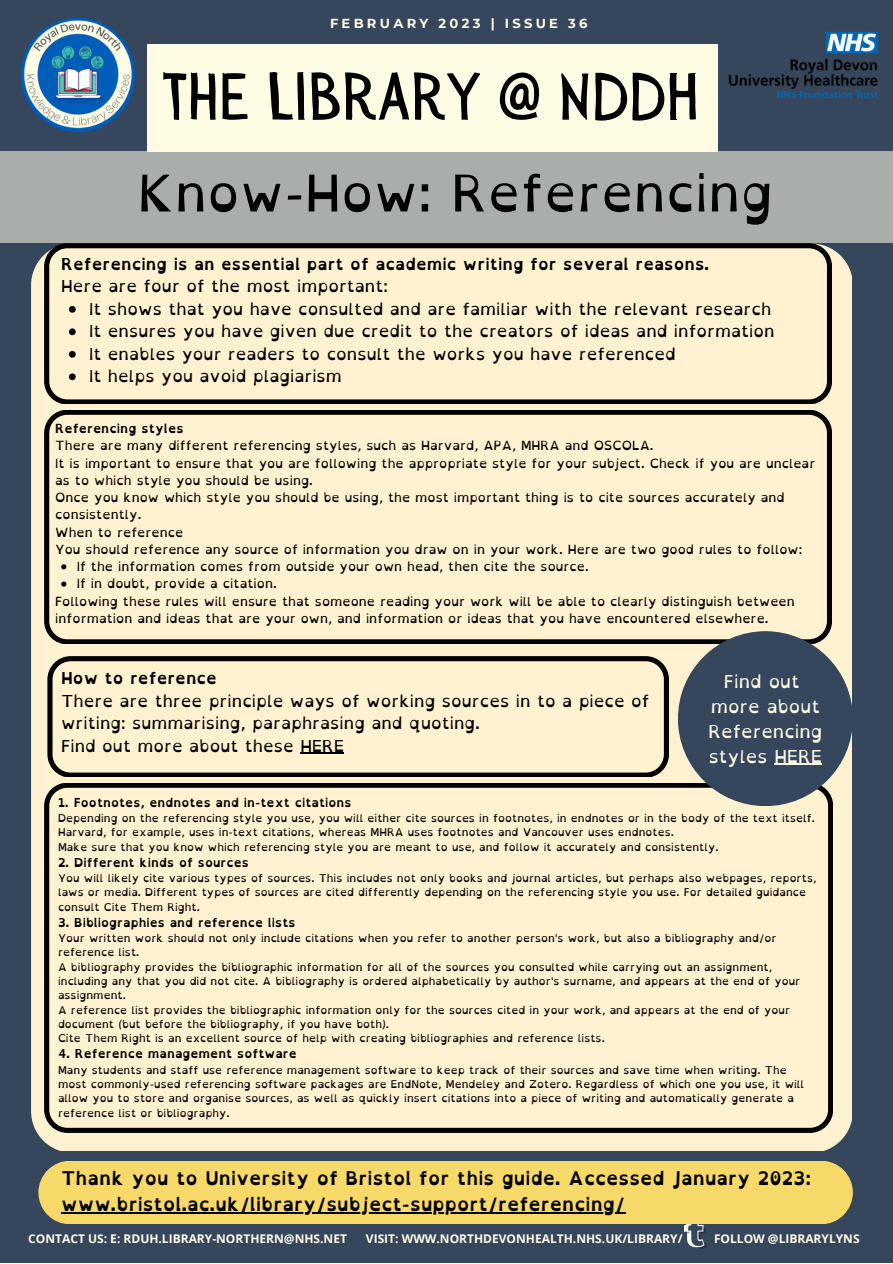
<style>
.page{position:relative;width:893px;height:1264px;background:#fff}
.page>*{position:absolute;margin:0;border:0;box-sizing:border-box;transform-origin:0 0}
.t1{font:67.2px "Sensa Wild Fill";color:#000}
.t2{font:50.4px "Open Dyslexic";color:#000}
.t3{font:700 18.9px/25.8px "Open Dyslexic";color:#000}
.t4{font:17.85px/24.8px "Open Dyslexic";color:#fffce6;text-align:center}
.t5{font:16.5px/22.5px "Open Dyslexic";color:#000}
.t6{font:700 16.5px "Open Dyslexic";color:#000}
.t7{font:700 13.05px "Montserrat";letter-spacing:.25em;color:#fffce6}
.t8{font:12.6px/17.2px "Open Dyslexic";color:#000}
.t9{font:700 12.6px "Open Dyslexic";color:#000}
.t10{font:700 12.3px "Open Dyslexic";color:#000}
.t11{font:700 12px "Open Sans";color:#fffce6}
.t12{font:10.8px/14.2px "Open Dyslexic";color:#000}
</style>
<div class="page">
<div style="left:0;top:0;width:892px;height:1262px;background:#36465c"></div>
<img style="left:684px;top:1223px;width:22px;height:24px">
<div style="left:0;top:151px;width:892px;height:91px;background:#a9aeab"></div>
<div style="left:147px;top:44px;width:570px;height:107px;background:#fffce6"></div>
<img style="left:20px;top:17px;width:116px;height:116px">
<img style="left:729px;top:32px;width:149px;height:66px">
<div style="left:31px;top:248px;width:820px;height:903px;background:#fff2d1"></div>
<div style="left:38px;top:1161px;width:814px;height:62px;background:#f7d96a"></div>
<svg style="left:44px;top:243px;width:787px;height:161px;fill:#fff2d1"></svg>
<div style="left:44px;top:410px;width:787px;height:234px;background:#fff2d1"></div>
<svg style="left:61px;top:564px;width:5px;height:5px"></svg>
<svg style="left:61px;top:581px;width:5px;height:5px"></svg>
<div style="left:44px;top:783px;width:788px;height:349px;background:#fff2d1"></div>
<div style="left:678px;top:631px;width:174px;height:175px;background:#36465c;border-radius:50%"></div>
<hr style="left:61px;top:1212px;width:564px;height:1px;background:#000">
<svg style="left:69px;top:306px;width:7px;height:7px"></svg>
<svg style="left:69px;top:328px;width:7px;height:7px"></svg>
<svg style="left:69px;top:351px;width:7px;height:7px"></svg>
<svg style="left:69px;top:373px;width:7px;height:7px"></svg>
<hr style="left:774px;top:763px;width:47px;height:1px;background:#fffce6">
<svg style="left:48px;top:656px;width:620px;height:121px;fill:#fff2d1"></svg>
<p class="t7" style="left:330px;top:15px;width:259px">FEBRUARY 2023 | ISSUE 36</p>
<h1 class="t1" style="left:162px;top:59px;width:538px">THE LIBRARY @ NDDH</h1>
<h2 class="t2" style="left:138px;top:148px;width:636px">Know-How: Referencing</h2>
<h3 class="t6" style="left:61px;top:249px;width:649px">Referencing is an essential part of academic writing for several reasons.</h3>
<h3 class="t5" style="left:61px;top:275px;width:328px">Here are four of the most important:</h3>
<p class="t5" style="left:89px;top:297px;width:687px">It shows that you have consulted and are familiar with the relevant research It ensures you have given due credit to the creators of ideas and information It enables your readers to consult the works you have referenced<br>It helps you avoid plagiarism</p>
<p class="t9" style="left:55px;top:417px;width:130px">Referencing styles</p>
<p class="t8" style="left:55px;top:437px;width:761px">There are many different referencing styles, such as Harvard, APA, MHRA and OSCOLA.<br>It is important to ensure that you are following the appropriate style for your subject. Check if you are unclear as to which style you should be using.<br>Once you know which style you should be using, the most important thing is to cite sources accurately and consistently.<br>When to reference<br>You should reference any source of information you draw on in your work. Here are two good rules to follow:</p>
<p class="t8" style="left:55px;top:592px;width:741px">Following these rules will ensure that someone reading your work will be able to clearly distinguish between information and ideas that are your own, and information or ideas that you have encountered elsewhere.</p>
<p class="t8" style="left:77px;top:558px;width:513px">If the information comes from outside your own head, then cite the source.<br>If in doubt, provide a citation.</p>
<h3 class="t6" style="left:61px;top:663px;width:157px">How to reference</h3>
<h3 class="t5" style="left:61px;top:689px;width:590px">There are three principle ways of working sources in to a piece of writing: summarising, paraphrasing and quoting.<br>Find out more about these HERE</h3>
<h3 class="t4" style="left:708px;top:669px;width:115px">Find out more about<br>Referencing styles HERE</h3>
<p class="t10" style="left:58px;top:791px;width:295px">1. Footnotes, endnotes and in-text citations</p>
<p class="t12" style="left:58px;top:810px;width:758px">Depending on the referencing style you use, you will either cite sources in footnotes, in endnotes or in the body of the text itself.<br>Harvard, for example, uses in-text citations, whereas MHRA uses footnotes and Vancouver uses endnotes.<br>Make sure that you know which referencing style you are meant to use, and follow it accurately and consistently.</p>
<p class="t10" style="left:58px;top:851px;width:192px">2. Different kinds of sources</p>
<p class="t12" style="left:58px;top:870px;width:760px">You will likely cite various types of sources. This includes not only books and journal articles, but perhaps also webpages, reports, laws or media. Different types of sources are cited differently depending on the referencing style you use. For detailed guidance consult Cite Them Right.</p>
<p class="t10" style="left:58px;top:911px;width:239px">3. Bibliographies and reference lists</p>
<p class="t12" style="left:58px;top:930px;width:743px">Your written work should not only include citations when you refer to another person's work, but also a bibliography and/or reference list.<br>A bibliography provides the bibliographic information for all of the sources you consulted while carrying out an assignment, including any that you did not cite. A bibliography is ordered alphabetically by author's surname, and appears at the end of your assignment.<br>A reference list provides the bibliographic information only for the sources cited in your work, and appears at the end of your document (but before the bibliography, if you have both).<br>Cite Them Right is an excellent source of help with creating bibliographies and reference lists.</p>
<p class="t10" style="left:58px;top:1042px;width:240px">4. Reference management software</p>
<p class="t12" style="left:58px;top:1062px;width:747px">Many students and staff use reference management software to keep track of their sources and save time when writing. The most commonly-used referencing software packages are EndNote, Mendeley and Zotero. Regardless of which one you use, it will allow you to store and organise sources, as well as quickly insert citations into a piece of writing and automatically generate a reference list or bibliography.</p>
<h3 class="t3" style="left:61px;top:1165px;width:751px">Thank you to University of Bristol for this guide. Accessed January 2023: www.bristol.ac.uk/library/subject-support/referencing/</h3>
<p class="t11" style="left:28px;top:1230px;width:320px">CONTACT US: E: RDUH.LIBRARY-NORTHERN@NHS.NET</p>
<p class="t11" style="left:366px;top:1230px;width:318px">VISIT: WWW.NORTHDEVONHEALTH.NHS.UK/LIBRARY/</p>
<p class="t11" style="left:714px;top:1230px;width:147px">FOLLOW @LIBRARYLYNS</p>
</div>
